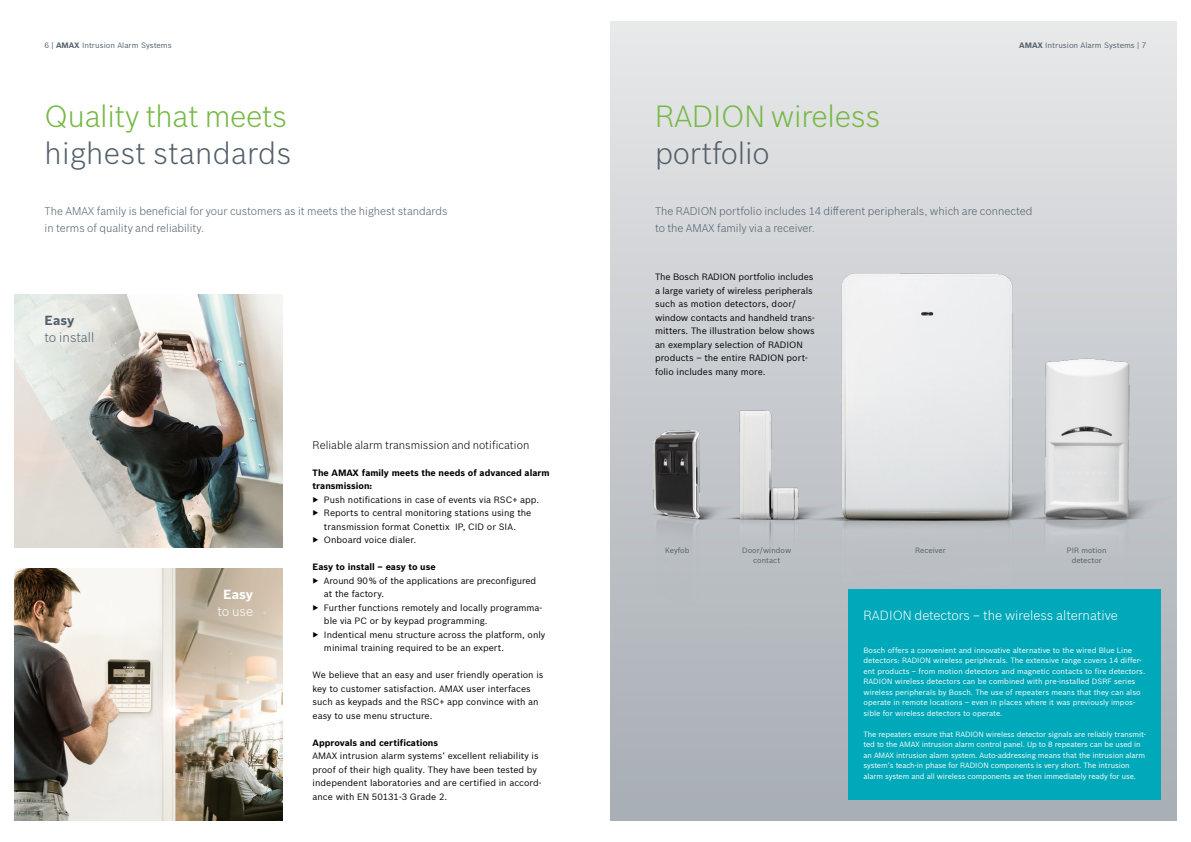
<style>
.page{position:relative;width:1191px;height:842px;background:#fff}
.page>*{position:absolute;margin:0;border:0;box-sizing:border-box;transform-origin:0 0}
.t1{font:300 30px "Bosch Sans";letter-spacing:-.01em;color:#75b842}
.t2{font:300 30px "Bosch Sans";letter-spacing:.005em;color:#515f6b}
.t3{font:300 13px "Bosch Sans";color:#fff}
.t4{font:300 13px "Bosch Sans";color:#515f6b}
.t5{font:700 13px "Bosch Sans";color:#515f6b}
.t6{font:700 13px "Bosch Sans";color:#fff}
.t7{font:300 11px/17px "Bosch Sans";color:#515f6b}
.t8{font:300 11px "Bosch Sans";color:#000}
.t9{font:9px/13.5px "Bosch Sans";color:#000}
.t10{font:700 9px/13.5px "Bosch Sans";color:#000}
.t11{font:7.7px "Bosch Sans";color:#515f6b}
.t12{font:7.5px/10.5px "Bosch Sans";letter-spacing:-.01em;color:#fff}
.t13{font:7.5px/10.5px "Bosch Sans";color:#515f6b;text-align:center}
.s1{font-weight:700}
</style>
<div class="page">
<svg style="left:610px;top:21px;width:566px;height:800px"></svg>
<img style="left:610px;top:129px;width:566px;height:510px">
<img style="left:15px;top:295px;width:268px;height:252px">
<img style="left:15px;top:568px;width:268px;height:253px">
<div style="left:848px;top:589px;width:313px;height:211px;background:#00a9b9"></div>
<p class="t11" style="left:45px;top:39px;width:128px">6 | <span class="s1">AMAX</span> Intrusion Alarm Systems</p>
<p class="t11" style="left:1019px;top:39px;width:128px"><span class="s1">AMAX</span> Intrusion Alarm Systems | 7</p>
<h1 class="t1" style="left:45px;top:95px;width:244px">Quality that meets</h1>
<h1 class="t2" style="left:45px;top:132px;width:248px">highest standards</h1>
<h1 class="t1" style="left:655px;top:95px;width:227px">RADION wireless</h1>
<h1 class="t2" style="left:655px;top:132px;width:116px">portfolio</h1>
<p class="t7" style="left:45px;top:201px;width:404px">The AMAX family is beneficial for your customers as it meets the highest standards in terms of quality and reliability.</p>
<p class="t7" style="left:655px;top:201px;width:379px">The RADION portfolio includes 14 different peripherals, which are connected to the AMAX family via a receiver.</p>
<p class="t9" style="left:655px;top:270px;width:161px">The Bosch RADION portfolio includes a large variety of wireless peripherals such as motion detectors, door/ window contacts and handheld trans&shy;mitters. The illustration below shows an exemplary selection of RADION products – the entire RADION port&shy;folio includes many more.</p>
<h2 class="t5" style="left:45px;top:310px;width:31px">Easy</h2>
<h2 class="t4" style="left:45px;top:328px;width:51px">to install</h2>
<h2 class="t6" style="left:223px;top:584px;width:31px">Easy</h2>
<h2 class="t3" style="left:217px;top:602px;width:37px">to use</h2>
<p class="t8" style="left:313px;top:437px;width:218px">Reliable alarm transmission and notification</p>
<p class="t10" style="left:313px;top:465px;width:238px">The AMAX family meets the needs of advanced alarm transmission:</p>
<p class="t9" style="left:313px;top:492px;width:228px">▶ Push notifications in case of events via RSC+ app.</p>
<p class="t9" style="left:313px;top:506px;width:220px">▶ Reports to central monitoring stations using the</p>
<p class="t9" style="left:324px;top:519px;width:194px">transmission format Conettix IP, CID or SIA.</p>
<p class="t9" style="left:313px;top:533px;width:105px">▶ Onboard voice dialer.</p>
<p class="t10" style="left:313px;top:560px;width:125px">Easy to install – easy to use</p>
<p class="t9" style="left:313px;top:573px;width:225px">▶ Around 90 % of the applications are preconfigured</p>
<p class="t9" style="left:324px;top:587px;width:62px">at the factory.</p>
<p class="t9" style="left:313px;top:600px;width:231px">▶ Further functions remotely and locally programma-</p>
<p class="t9" style="left:324px;top:614px;width:165px">ble via PC or by keypad programming.</p>
<p class="t9" style="left:313px;top:627px;width:234px">▶ Indentical menu structure across the platform, only</p>
<p class="t9" style="left:324px;top:641px;width:182px">minimal training required to be an expert.</p>
<p class="t9" style="left:313px;top:668px;width:232px">We believe that an easy and user friendly operation is key to customer satisfaction. AMAX user interfaces such as keypads and the RSC+ app convince with an easy to use menu structure.</p>
<p class="t10" style="left:313px;top:735px;width:127px">Approvals and certifications</p>
<p class="t9" style="left:313px;top:749px;width:230px">AMAX intrusion alarm systems‘ excellent reliability is proof of their high quality. They have been tested by independent laboratories and are certified in accord&shy;ance with EN 50131-3 Grade 2.</p>
<p class="t13" style="left:665px;top:544px;width:26px">Keyfob</p>
<p class="t13" style="left:742px;top:544px;width:51px">Door/window contact</p>
<p class="t13" style="left:915px;top:544px;width:32px">Receiver</p>
<p class="t13" style="left:1067px;top:544px;width:41px">PIR motion detector</p>
<h2 class="t3" style="left:863px;top:606px;width:256px">RADION detectors – the wireless alternative</h2>
<p class="t12" style="left:863px;top:644px;width:283px">Bosch offers a convenient and innovative alternative to the wired Blue Line detectors: RADION wireless peripherals. The extensive range covers 14 differ&shy;ent products – from motion detectors and magnetic contacts to fire detectors.<br>RADION wireless detectors can be combined with pre-installed DSRF series wireless peripherals by Bosch. The use of repeaters means that they can also operate in remote locations – even in places where it was previously impos&shy;sible for wireless detectors to operate.</p>
<p class="t12" style="left:863px;top:728px;width:284px">The repeaters ensure that RADION wireless detector signals are reliably transmit&shy;ted to the AMAX intrusion alarm control panel. Up to 8 repeaters can be used in an AMAX intrusion alarm system. Auto-addressing means that the intrusion alarm system‘s teach-in phase for RADION components is very short. The intrusion alarm system and all wireless components are then immediately ready for use.</p>
</div>
